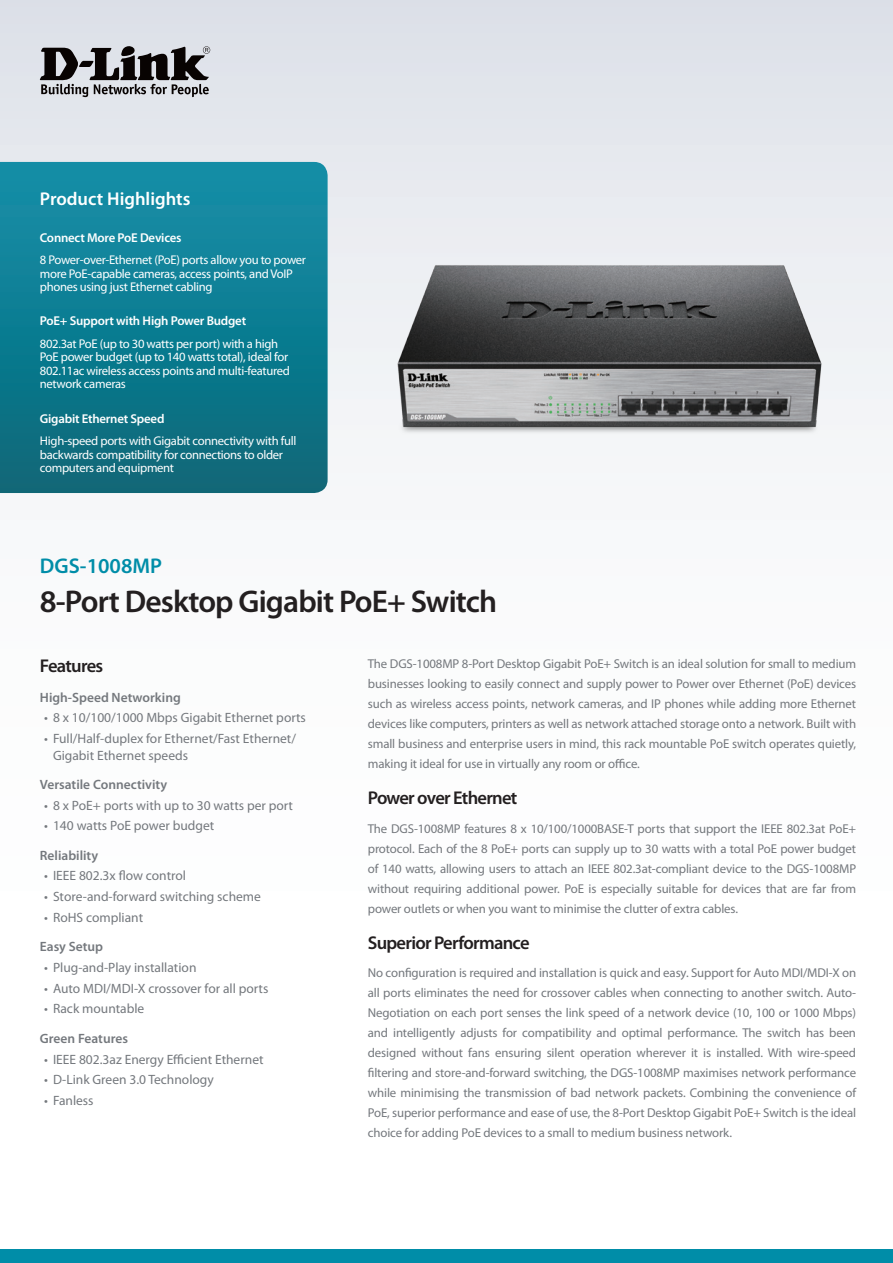
<style>
.page{position:relative;width:893px;height:1263px;background:#fff}
.page>*{position:absolute;margin:0;border:0;box-sizing:border-box;transform-origin:0 0}
.Product_Name__Cover{font:600 31.5px "Myriad Pro";letter-spacing:-.025em;color:#231f20}
.Model_Number__Cover{font:600 21.3px "Myriad Pro";color:#008da8}
.Description_Topic{font:600 18.6px "Myriad Pro";letter-spacing:-.04em;color:#231f20}
.Highlights_Title{font:600 18.6px "Myriad Pro";color:#fff}
.Features_Title{font:600 18.6px "Myriad Pro";letter-spacing:-.04em;color:#231f20}
.t1{font:13.5px/16.5px "Myriad Pro";color:#74787d}
.Features_Category{font:600 13.5px "Myriad Pro";color:#74787d}
.Description_Text{font:12.9px/20px "Myriad Pro";letter-spacing:-.01em;color:#74787d;text-align:justify}
.Highlights_Category{font:600 12.9px "Myriad Pro";letter-spacing:-.015em;color:#fff}
.Highlights_Text{font:12.6px/13.5px "Myriad Pro";letter-spacing:-.025em;color:#fff}
</style>
<div class="page">
<div style="left:0;top:0;width:893px;height:1084px;background:linear-gradient(to bottom,#e3e6ec,#fff)"></div>
<div style="left:0;top:1249px;width:893px;height:14px;background:#008da8"></div>
<svg style="left:0;top:162px;width:328px;height:331px;background:#0f7c90"></svg>
<svg style="left:40px;top:46px;width:170px;height:51px;background:#807f83"></svg>
<img style="left:364px;top:231px;width:492px;height:223px">
<p class="Highlights_Title" style="left:40px;top:187px;width:152px">Product Highlights</p>
<p class="Highlights_Category" style="left:40px;top:229px;width:143px">Connect More PoE Devices</p>
<p class="Highlights_Text" style="left:40px;top:253px;width:268px">8 Power-over-Ethernet (PoE) ports allow you to power more PoE-capable cameras, access points, and VoIP phones using just Ethernet cabling</p>
<p class="Highlights_Category" style="left:40px;top:313px;width:208px">PoE+ Support with High Power Budget</p>
<p class="Highlights_Text" style="left:40px;top:337px;width:252px">802.3at PoE (up to 30 watts per port) with a high PoE power budget (up to 140 watts total), ideal for 802.11ac wireless access points and multi-featured network cameras</p>
<p class="Highlights_Category" style="left:40px;top:410px;width:126px">Gigabit Ethernet Speed</p>
<p class="Highlights_Text" style="left:40px;top:434px;width:258px">High-speed ports with Gigabit connectivity with full backwards compatibility for connections to older computers and equipment</p>
<p class="Model_Number__Cover" style="left:40px;top:552px;width:124px">DGS-1008MP</p>
<p class="Product_Name__Cover" style="left:40px;top:582px;width:459px">8-Port Desktop Gigabit PoE+ Switch</p>
<p class="Features_Title" style="left:40px;top:654px;width:65px">Features</p>
<p class="Features_Category" style="left:40px;top:688px;width:143px">High-Speed Networking</p>
<p class="t1" style="left:44px;top:709px;width:263px">• 8 x 10/100/1000 Mbps Gigabit Ethernet ports</p>
<p class="t1" style="left:53px;top:730px;width:245px;text-indent:-9px">• Full/Half-duplex for Ethernet/Fast Ethernet/<br>Gigabit Ethernet speeds</p>
<p class="Features_Category" style="left:40px;top:776px;width:129px">Versatile Connectivity</p>
<p class="t1" style="left:44px;top:797px;width:250px">• 8 x PoE+ ports with up to 30 watts per port</p>
<p class="t1" style="left:44px;top:817px;width:172px">• 140 watts PoE power budget</p>
<p class="Features_Category" style="left:40px;top:846px;width:60px">Reliability</p>
<p class="t1" style="left:44px;top:867px;width:143px">• IEEE 802.3x flow control</p>
<p class="t1" style="left:44px;top:888px;width:218px">• Store-and-forward switching scheme</p>
<p class="t1" style="left:44px;top:909px;width:101px">• RoHS compliant</p>
<p class="Features_Category" style="left:40px;top:938px;width:65px">Easy Setup</p>
<p class="t1" style="left:44px;top:959px;width:154px">• Plug-and-Play installation</p>
<p class="t1" style="left:44px;top:980px;width:226px">• Auto MDI/MDI-X crossover for all ports</p>
<p class="t1" style="left:44px;top:1000px;width:102px">• Rack mountable</p>
<p class="Features_Category" style="left:40px;top:1029px;width:90px">Green Features</p>
<p class="t1" style="left:44px;top:1050px;width:221px">• IEEE 802.3az Energy Efficient Ethernet</p>
<p class="t1" style="left:44px;top:1071px;width:171px">• D-Link Green 3.0 Technology</p>
<p class="t1" style="left:44px;top:1092px;width:51px">• Fanless</p>
<p class="Description_Text" style="left:368px;top:654px;width:490px">The DGS-1008MP 8-Port Desktop Gigabit PoE+ Switch is an ideal solution for small to medium businesses looking to easily connect and supply power to Power over Ethernet (PoE) devices such as wireless access points, network cameras, and IP phones while adding more Ethernet devices like computers, printers as well as network attached storage onto a network. Built with small business and enterprise users in mind, this rack mountable PoE switch operates quietly, making it ideal for use in virtually any room or office.</p>
<p class="Description_Topic" style="left:368px;top:786px;width:151px">Power over Ethernet</p>
<p class="Description_Text" style="left:368px;top:818px;width:490px">The DGS-1008MP features 8 x 10/100/1000BASE-T ports that support the IEEE 802.3at PoE+ protocol. Each of the 8 PoE+ ports can supply up to 30 watts with a total PoE power budget of 140 watts, allowing users to attach an IEEE 802.3at-compliant device to the DGS-1008MP without requiring additional power. PoE is especially suitable for devices that are far from power outlets or when you want to minimise the clutter of extra cables.</p>
<p class="Description_Topic" style="left:368px;top:930px;width:163px">Superior Performance</p>
<p class="Description_Text" style="left:368px;top:963px;width:490px">No configuration is required and installation is quick and easy. Support for Auto MDI/MDI-X on all ports eliminates the need for crossover cables when connecting to another switch. Auto-Negotiation on each port senses the link speed of a network device (10, 100 or 1000 Mbps) and intelligently adjusts for compatibility and optimal performance. The switch has been designed without fans ensuring silent operation wherever it is installed. With wire-speed filtering and store-and-forward switching, the DGS-1008MP maximises network performance while minimising the transmission of bad network packets. Combining the convenience of PoE, superior performance and ease of use, the 8-Port Desktop Gigabit PoE+ Switch is the ideal choice for adding PoE devices to a small to medium business network.</p>
</div>
